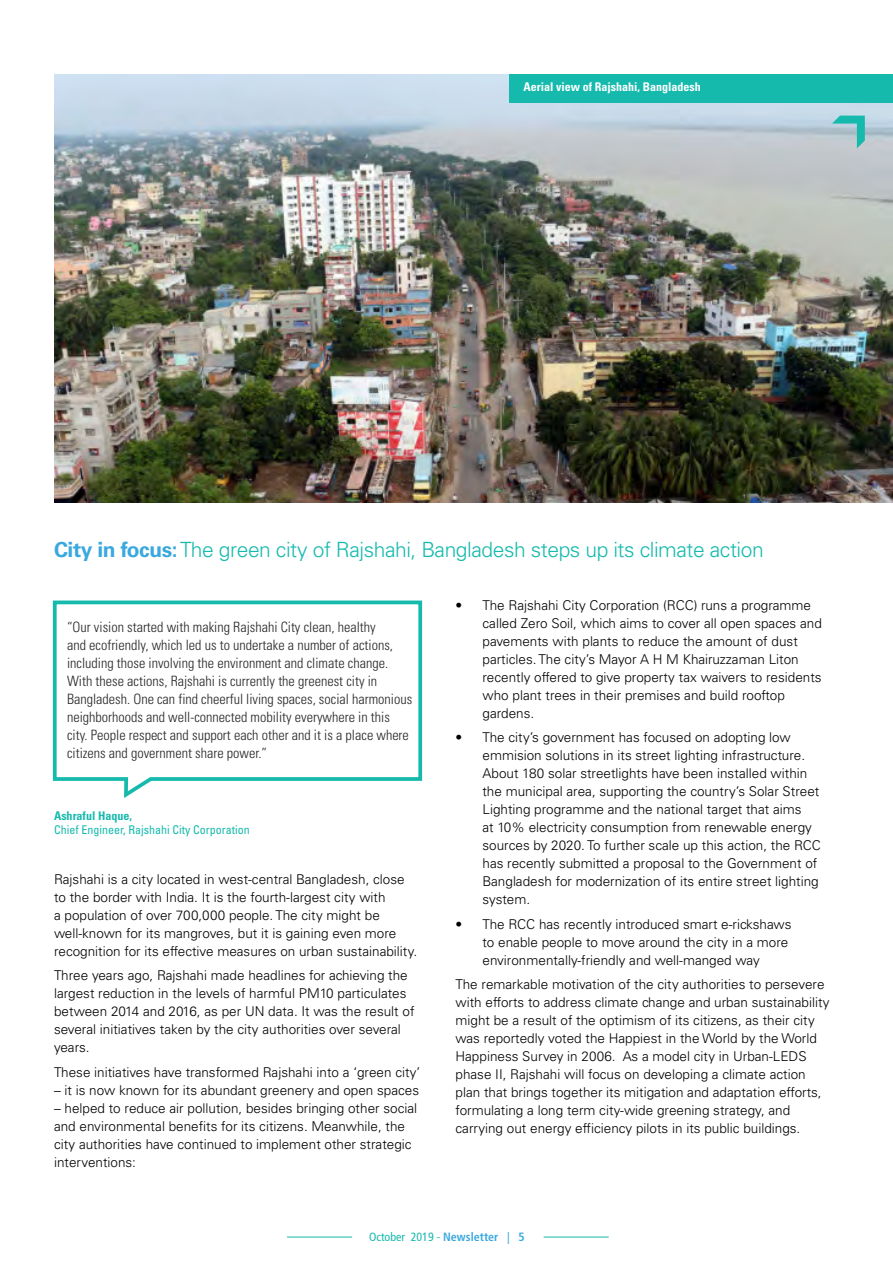
<style>
.page{position:relative;width:893px;height:1263px;background:#fff}
.page>*{position:absolute;margin:0;border:0;box-sizing:border-box;transform-origin:0 0}
.HEADLINE_3{font:300 21px "Univers LT Std";letter-spacing:-.02em;color:#16baad}
.BODY_TEXT_Bold{font:300 condensed 14.25px/18px "Univers LT Std";color:#262626}
.BODY_TEXT{font:300 13.5px/18px "Univers LT Std";color:#000}
.Photo_Caption{font:condensed 12px "Univers LT Std";color:#16baad}
.Photo_Caption-2{font:700 condensed 12px "Univers LT Std";color:#fff}
.t1{font:condensed 12px "Frutiger LT Std";color:#16baad}
.Photo_Caption-3{font:700 condensed 12px "Univers LT Std";color:#16baad}
.s1{font-weight:700;color:#39a8df}
.s2{color:#39a8df}
</style>
<div class="page">
<hr style="left:544px;top:1237px;width:65px;height:1px;background:#16baad">
<hr style="left:287px;top:1237px;width:65px;height:1px;background:#16baad">
<img style="left:54px;top:75px;width:839px;height:427px">
<svg style="left:832px;top:116px;width:33px;height:32px"></svg>
<div style="left:509px;top:74px;width:384px;height:29px;background:#16baad"></div>
<svg style="left:52px;top:600px;width:371px;height:198px"></svg>
<p class="Photo_Caption-2" style="left:523px;top:80px;width:179px">Aerial view of Rajshahi, Bangladesh</p>
<p class="HEADLINE_3" style="left:54px;top:537px;width:711px"><span class="s1">City in focus:</span> The green city of Rajshahi, Bangladesh steps up its climate action</p>
<p class="BODY_TEXT_Bold" style="left:67px;top:618px;width:347px">“Our vision started with making Rajshahi City clean, healthy<br>and ecofriendly, which led us to undertake a number of actions, including those involving the environment and climate change.<br>With these actions, Rajshahi is currently the greenest city in Bangladesh. One can find cheerful living spaces, social harmonious neighborhoods and well-connected mobility everywhere in this city. People respect and support each other and it is a place where citizens and government share power.”</p>
<p class="Photo_Caption-3" style="left:54px;top:808px;width:79px">Ashraful Haque,</p>
<p class="Photo_Caption" style="left:54px;top:822px;width:197px">Chief Engineer, Rajshahi City Corporation</p>
<p class="BODY_TEXT" style="left:54px;top:870px;width:365px">Rajshahi is a city located in west-central Bangladesh, close to the border with India. It is the fourth-largest city with<br>a population of over 700,000 people. The city might be well-known for its mangroves, but it is gaining even more recognition for its effective measures on urban sustainability.</p>
<p class="BODY_TEXT" style="left:54px;top:966px;width:362px">Three years ago, Rajshahi made headlines for achieving the largest reduction in the levels of harmful PM10 particulates between 2014 and 2016, as per UN data. It was the result of several initiatives taken by the city authorities over several years.</p>
<p class="BODY_TEXT" style="left:54px;top:1063px;width:368px">These initiatives have transformed Rajshahi into a ‘green city’</p>
<p class="BODY_TEXT" style="left:54px;top:1081px;width:367px">– it is now known for its abundant greenery and open spaces</p>
<p class="BODY_TEXT" style="left:54px;top:1099px;width:365px">– helped to reduce air pollution, besides bringing other social and environmental benefits for its citizens. Meanwhile, the city authorities have continued to implement other strategic interventions:</p>
<p class="BODY_TEXT" style="left:482px;top:596px;width:341px;text-indent:-27px">• The Rajshahi City Corporation (RCC) runs a programme called Zero Soil, which aims to cover all open spaces and pavements with plants to reduce the amount of dust particles. The city’s Mayor A H M Khairuzzaman Liton recently offered to give property tax waivers to residents who plant trees in their premises and build rooftop gardens.</p>
<p class="BODY_TEXT" style="left:482px;top:728px;width:340px;text-indent:-27px">• The city’s government has focused on adopting low emmision solutions in its street lighting infrastructure.<br>About 180 solar streetlights have been installed within the municipal area, supporting the country’s Solar Street Lighting programme and the national target that aims<br>at 10% electricity consumption from renewable energy sources by 2020. To further scale up this action, the RCC has recently submitted a proposal to the Government of Bangladesh for modernization of its entire street lighting system.</p>
<p class="BODY_TEXT" style="left:482px;top:915px;width:311px;text-indent:-27px">• The RCC has recently introduced smart e-rickshaws to enable people to move around the city in a more environmentally-friendly and well-manged way</p>
<p class="BODY_TEXT" style="left:455px;top:975px;width:376px">The remarkable motivation of the city authorities to persevere with efforts to address climate change and urban sustainability might be a result of the optimism of its citizens, as their city was reportedly voted the Happiest in the World by the World Happiness Survey in 2006. As a model city in Urban-LEDS phase II, Rajshahi will focus on developing a climate action plan that brings together its mitigation and adaptation efforts, formulating a long term city-wide greening strategy, and carrying out energy efficiency pilots in its public buildings.</p>
<p class="t1" style="left:369px;top:1229px;width:157px">October 2019 - <span class="s1">Newsletter</span> <span class="s2">|</span> <span class="s1">5</span></p>
</div>
